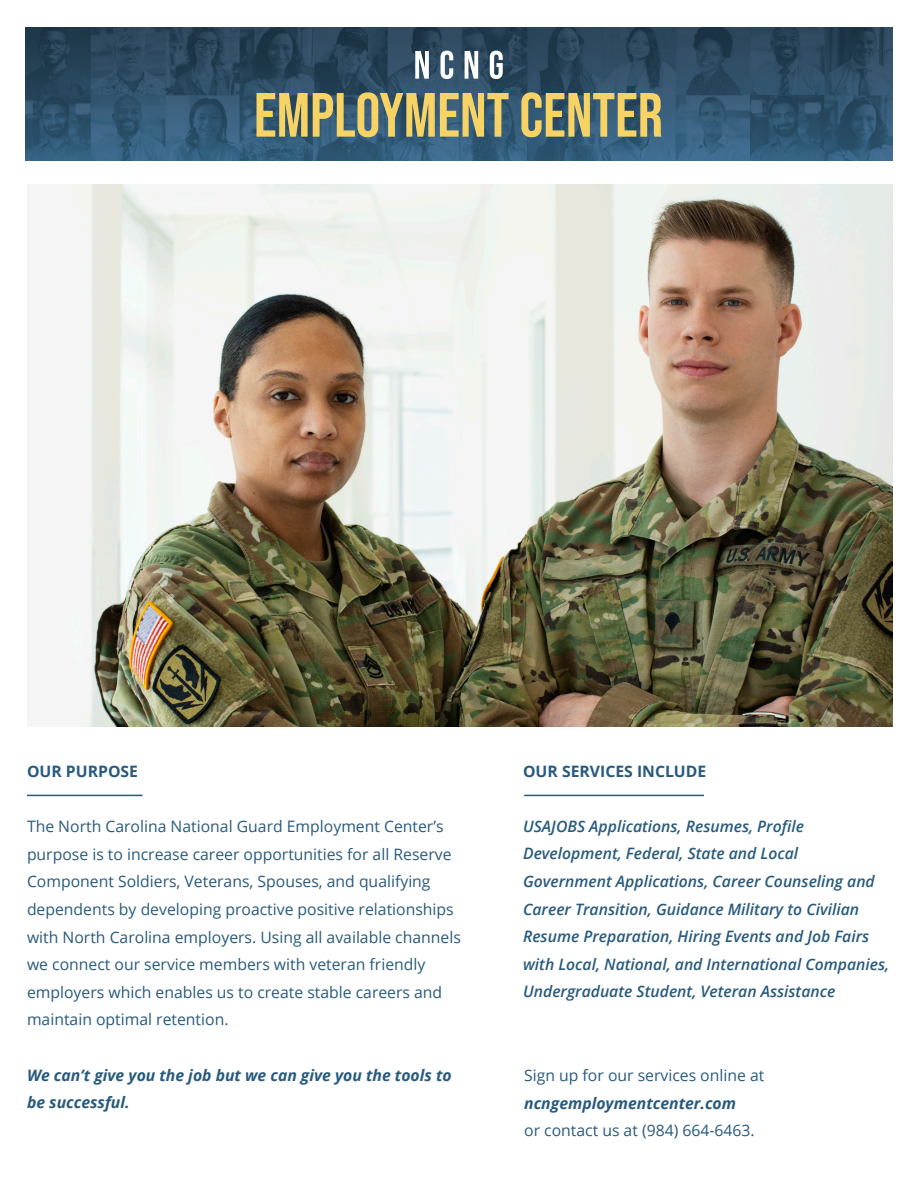
<style>
.page{position:relative;width:918px;height:1188px;background:#fff}
.page>*{position:absolute;margin:0;border:0;box-sizing:border-box;transform-origin:0 0}
.t1{font:15.75px/27.6px "Open Sans";color:#285a7d}
.t2{font:italic 600 15.75px/27.6px "Open Sans";color:#285a7d}
.t3{font:italic 700 15.75px/27.6px "Open Sans";color:#285a7d}
.t4{font:700 15.75px "Open Sans";color:#285a7d}
</style>
<div class="page">
<img style="left:71px;top:185px;width:821px;height:542px">
<img style="left:26px;top:27px;width:866px;height:134px">
<svg style="left:257px;top:92px;width:252px;height:45px;background:#98976c"></svg>
<svg style="left:521px;top:92px;width:140px;height:45px;background:#99976b"></svg>
<svg style="left:415px;top:51px;width:14px;height:28px"></svg>
<svg style="left:441px;top:51px;width:12px;height:28px"></svg>
<svg style="left:465px;top:51px;width:13px;height:28px"></svg>
<svg style="left:490px;top:51px;width:13px;height:28px"></svg>
<hr style="left:27px;top:795px;width:115px;height:1px;background:#285a7d">
<hr style="left:524px;top:795px;width:180px;height:1px;background:#285a7d">
<p class="t4" style="left:27px;top:760px;width:113px">OUR PURPOSE</p>
<p class="t4" style="left:523px;top:760px;width:185px">OUR SERVICES INCLUDE</p>
<p class="t1" style="left:27px;top:812px;width:435px">The North Carolina National Guard Employment Center’s purpose is to increase career opportunities for all Reserve Component Soldiers, Veterans, Spouses, and qualifying dependents by developing proactive positive relationships with North Carolina employers. Using all available channels we connect our service members with veteran friendly employers which enables us to create stable careers and maintain optimal retention.</p>
<p class="t3" style="left:27px;top:1061px;width:426px">We can’t give you the job but we can give you the tools to be successful.</p>
<p class="t2" style="left:523px;top:812px;width:368px">USAJOBS Applications, Resumes, Profile Development, Federal, State and Local Government Applications, Career Counseling and Career Transition, Guidance Military to Civilian Resume Preparation, Hiring Events and Job Fairs with Local, National, and International Companies, Undergraduate Student, Veteran Assistance</p>
<p class="t1" style="left:524px;top:1061px;width:242px">Sign up for our services online at</p>
<p class="t3" style="left:524px;top:1089px;width:213px">ncngemploymentcenter.com</p>
<p class="t1" style="left:524px;top:1116px;width:232px">or contact us at (984) 664-6463.</p>
</div>
